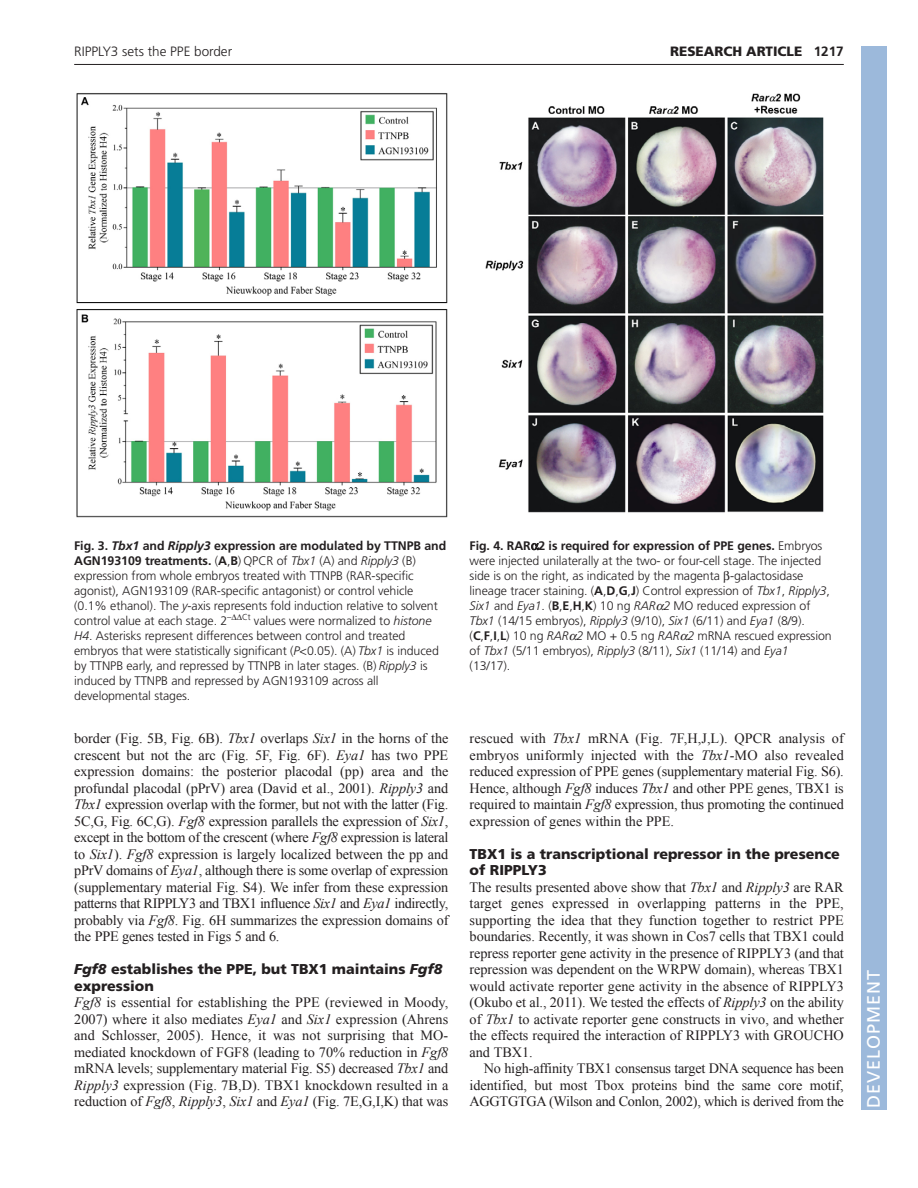
<style>
.page{position:relative;width:918px;height:1188px;background:#fff}
.page>*{position:absolute;margin:0;border:0;box-sizing:border-box;transform-origin:0 0}
.t1{font:18px "Frutiger LT Std";letter-spacing:.055em;color:#fff}
.t2{font:14.25px/16.5px "Times New Roman";letter-spacing:-.01em;color:#231f20;text-align:justify}
.t3{font:900 14.25px/16.5px "Frutiger LT Std";color:#231f20}
.t4{font:300 13.5px "Frutiger LT Std";color:#231f20}
.t5{font:900 13.5px "Frutiger LT Std";color:#231f20}
.t6{font:300 12.3px/15px "Frutiger LT Std";letter-spacing:-.005em;color:#231f20}
.s1{font-weight:700}
.s2{font-weight:700;font-style:italic}
.s3{font-style:italic}
</style>
<div class="page">
<hr style="left:74px;top:64px;width:770px;height:1px;background:#231f20">
<img style="left:76px;top:93px;width:372px;height:425px">
<img style="left:485px;top:93px;width:339px;height:420px">
<div style="left:861px;top:46px;width:25px;height:1064px;background:#9cb9db"></div>
<p class="t4" style="left:74px;top:46px;width:159px">RIPPLY3 sets the PPE border</p>
<p class="t5" style="left:670px;top:46px;width:175px">RESEARCH ARTICLE <span class="s1">1217</span></p>
<p class="t6" style="left:74px;top:539px;width:374px"><span class="s1">Fig. 3.</span> <span class="s2">Tbx1</span> <span class="s1">and</span> <span class="s2">Ripply3</span> <span class="s1">expression are modulated by TTNPB and AGN193109 treatments.</span> (<span class="s1">A</span>,<span class="s1">B</span>) QPCR of <span class="s3">Tbx1</span> (A) and <span class="s3">Ripply3</span> (B) expression from whole embryos treated with TTNPB (RAR-specific agonist), AGN193109 (RAR-specific antagonist) or control vehicle (0.1% ethanol). The <span class="s3">y</span>-axis represents fold induction relative to solvent control value at each stage. 2<sup>–</sup> <sup>Ct</sup> values were normalized to <span class="s3">histone H4</span>. Asterisks represent differences between control and treated embryos that were statistically significant (<span class="s3">P</span>&lt;0.05). (A) <span class="s3">Tbx1</span> is induced by TTNPB early, and repressed by TTNPB in later stages. (B) <span class="s3">Ripply3</span> is induced by TTNPB and repressed by AGN193109 across all developmental stages.</p>
<p class="t6" style="left:470px;top:539px;width:364px"><span class="s1">Fig. 4. RAR 2 is required for expression of PPE genes.</span> Embryos were injected unilaterally at the two- or four-cell stage. The injected side is on the right, as indicated by the magenta -galactosidase lineage tracer staining. (<span class="s1">A</span>,<span class="s1">D</span>,<span class="s1">G</span>,<span class="s1">J</span>) Control expression of <span class="s3">Tbx1</span>, <span class="s3">Ripply3</span>, <span class="s3">Six1</span> and <span class="s3">Eya1</span>. (<span class="s1">B</span>,<span class="s1">E</span>,<span class="s1">H</span>,<span class="s1">K</span>) 10 ng <span class="s3">RAR 2</span> MO reduced expression of <span class="s3">Tbx1</span> (14/15 embryos), <span class="s3">Ripply3</span> (9/10), <span class="s3">Six1</span> (6/11) and <span class="s3">Eya1</span> (8/9). (<span class="s1">C</span>,<span class="s1">F</span>,<span class="s1">I</span>,<span class="s1">L</span>) 10 ng <span class="s3">RAR 2</span> MO + 0.5 ng <span class="s3">RAR 2</span> mRNA rescued expression of <span class="s3">Tbx1</span> (5/11 embryos), <span class="s3">Ripply3</span> (8/11), <span class="s3">Six1</span> (11/14) and <span class="s3">Eya1 </span>(13/17).</p>
<p class="t2" style="left:74px;top:730px;width:376px">border (Fig. 5B, Fig. 6B). <span class="s3">Tbx1</span> overlaps <span class="s3">Six1</span> in the horns of the crescent but not the arc (Fig. 5F, Fig. 6F). <span class="s3">Eya1</span> has two PPE expression domains: the posterior placodal (pp) area and the profundal placodal (pPrV) area (David et al., 2001). <span class="s3">Ripply3</span> and <span class="s3">Tbx1</span> expression overlap with the former, but not with the latter (Fig.<br>5C,G, Fig. 6C,G). <span class="s3">Fgf8</span> expression parallels the expression of <span class="s3">Six1</span>, except in the bottom of the crescent (where <span class="s3">Fgf8</span> expression is lateral to <span class="s3">Six1</span>). <span class="s3">Fgf8</span> expression is largely localized between the pp and pPrV domains of <span class="s3">Eya1</span>, although there is some overlap of expression (supplementary material Fig. S4). We infer from these expression patterns that RIPPLY3 and TBX1 influence <span class="s3">Six1</span> and <span class="s3">Eya1</span> indirectly, probably via <span class="s3">Fgf8</span>. Fig. 6H summarizes the expression domains of the PPE genes tested in Figs 5 and 6.</p>
<p class="t3" style="left:74px;top:962px;width:370px"><span class="s3">Fgf8</span> establishes the PPE, but TBX1 maintains <span class="s3">Fgf8 </span>expression</p>
<p class="t2" style="left:74px;top:994px;width:376px"><span class="s3">Fgf8</span> is essential for establishing the PPE (reviewed in Moody, 2007) where it also mediates <span class="s3">Eya1</span> and <span class="s3">Six1</span> expression (Ahrens and Schlosser, 2005). Hence, it was not surprising that MO&shy;mediated knockdown of FGF8 (leading to 70% reduction in <span class="s3">Fgf8 </span>mRNA levels; supplementary material Fig. S5) decreased <span class="s3">Tbx1</span> and <span class="s3">Ripply3</span> expression (Fig. 7B,D). TBX1 knockdown resulted in a reduction of <span class="s3">Fgf8</span>, <span class="s3">Ripply3</span>, <span class="s3">Six1</span> and <span class="s3">Eya1</span> (Fig. 7E,G,I,K) that was</p>
<p class="t2" style="left:470px;top:730px;width:376px">rescued with <span class="s3">Tbx1</span> mRNA (Fig. 7F,H,J,L). QPCR analysis of embryos uniformly injected with the <span class="s3">Tbx1</span>-MO also revealed reduced expression of PPE genes (supplementary material Fig. S6).<br>Hence, although <span class="s3">Fgf8</span> induces <span class="s3">Tbx1</span> and other PPE genes, TBX1 is required to maintain <span class="s3">Fgf8</span> expression, thus promoting the continued expression of genes within the PPE.</p>
<p class="t3" style="left:470px;top:847px;width:372px">TBX1 is a transcriptional repressor in the presence of RIPPLY3</p>
<p class="t2" style="left:470px;top:879px;width:376px">The results presented above show that <span class="s3">Tbx1</span> and <span class="s3">Ripply3</span> are RAR target genes expressed in overlapping patterns in the PPE, supporting the idea that they function together to restrict PPE boundaries. Recently, it was shown in Cos7 cells that TBX1 could repress reporter gene activity in the presence of RIPPLY3 (and that repression was dependent on the WRPW domain), whereas TBX1 would activate reporter gene activity in the absence of RIPPLY3 (Okubo et al., 2011). We tested the effects of <span class="s3">Ripply3</span> on the ability of <span class="s3">Tbx1</span> to activate reporter gene constructs in vivo, and whether the effects required the interaction of RIPPLY3 with GROUCHO and TBX1.</p>
<p class="t2" style="left:470px;top:1060px;width:376px;text-indent:14px">No high-affinity TBX1 consensus target DNA sequence has been identified, but most Tbox proteins bind the same core motif, AGGTGTGA (Wilson and Conlon, 2002), which is derived from the</p>
<p class="t1" style="left:863px;top:1108px;width:140px;rotate:-90deg">DEVELOPMENT</p>
</div>
